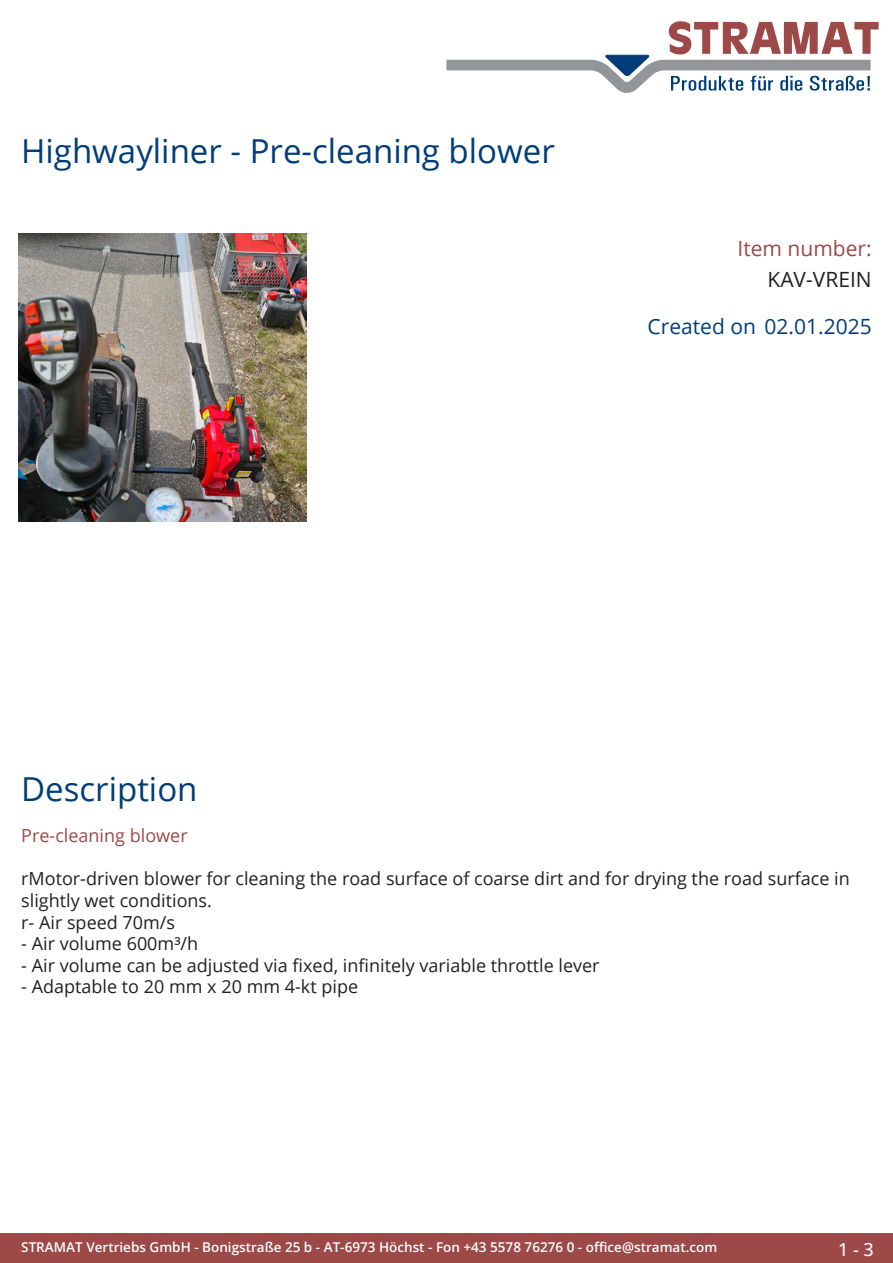
<style>
.page{position:relative;width:893px;height:1263px;background:#fff}
.page>*{position:absolute;margin:0;border:0;box-sizing:border-box;transform-origin:0 0}
.Produkttitel{font:33px "Open Sans";color:#003d78}
.Erstellungsdatum{font:21px "Open Sans";color:#003d78}
.TechDaten_Überschrif{font:21px "Open Sans";color:#9c4948}
.TechDaten_Inhalt{font:21px "Open Sans";color:#231f20}
.Beschreibung_Text{font:18px/21.6px "Open Sans";color:#231f20}
.Beschreibung_Text-2{font:18px "Open Sans";color:#9c4948}
.t1{font:500 18px "Open Sans";color:#fff}
.t2{font:600 13.5px "Open Sans";color:#fff}
</style>
<div class="page">
<div style="left:0;top:1233px;width:893px;height:30px;background:#9c4948"></div>
<svg style="left:446px;top:21px;width:433px;height:72px"></svg>
<img style="left:18px;top:234px;width:288px;height:288px">
<p class="Produkttitel" style="left:21px;top:128px;width:535px">Highwayliner - Pre-cleaning blower</p>
<p class="TechDaten_Überschrif" style="left:737px;top:234px;width:136px">Item number:</p>
<p class="TechDaten_Inhalt" style="left:767px;top:265px;width:106px">KAV-VREIN</p>
<p class="Erstellungsdatum" style="left:648px;top:312px;width:226px">Created on 02.01.2025</p>
<p class="Produkttitel" style="left:21px;top:766px;width:178px">Description</p>
<p class="Beschreibung_Text-2" style="left:21px;top:823px;width:168px">Pre-cleaning blower</p>
<p class="Beschreibung_Text" style="left:21px;top:867px;width:830px">rMotor-driven blower for cleaning the road surface of coarse dirt and for drying the road surface in slightly wet conditions.<br>r- Air speed 70m/s</p>
<p class="Beschreibung_Text" style="left:21px;top:932px;width:178px">- Air volume 600m³/h</p>
<p class="Beschreibung_Text" style="left:21px;top:954px;width:580px">- Air volume can be adjusted via fixed, infinitely variable throttle lever</p>
<p class="Beschreibung_Text" style="left:21px;top:975px;width:338px">- Adaptable to 20 mm x 20 mm 4-kt pipe</p>
<p class="t2" style="left:21px;top:1238px;width:698px">STRAMAT Vertriebs GmbH - Bonigstraße 25 b - AT-6973 Höchst - Fon +43 5578 76276 0 - office@stramat.com</p>
<p class="t1" style="left:838px;top:1237px;width:37px">1 - 3</p>
</div>
